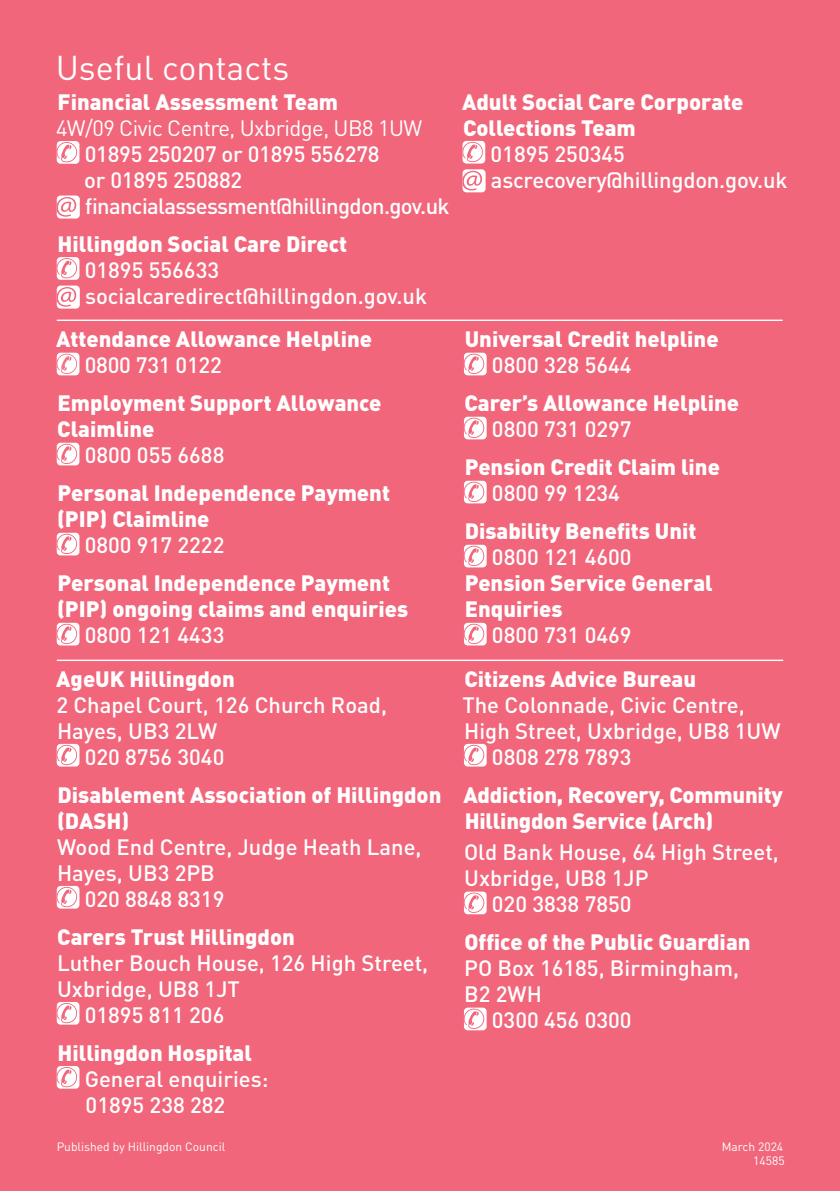
<style>
.page{position:relative;width:840px;height:1191px;background:#fff}
.page>*{position:absolute;margin:0;border:0;box-sizing:border-box;transform-origin:0 0}
.heading2{font:34px "DINOT";color:#fff}
.body{font:900 22px/26px "DINOT";color:#fff}
.body-2{font:500 22px/26px "DINOT";color:#fff}
.body-3{font:500 22px "DINOT";letter-spacing:-.03em;color:#fff}
.t1{font:22px "DINOT";letter-spacing:-.025em;color:#fff}
.imprint{font:12px/14px "DINOT";color:#fff;text-align:right}
</style>
<div class="page">
<div style="left:0;top:0;width:839px;height:1191px;background:#f1667b"></div>
<hr style="left:57px;top:319px;width:725px;height:2px;background:#fff">
<hr style="left:57px;top:659px;width:725px;height:2px;background:#fff">
<div style="left:57px;top:353px;width:22px;height:22px;background:#fff;border-radius:4px"></div>
<svg style="left:57px;top:354px;width:20px;height:20px"></svg>
<div style="left:57px;top:443px;width:22px;height:22px;background:#fff;border-radius:4px"></div>
<svg style="left:57px;top:444px;width:20px;height:20px"></svg>
<div style="left:57px;top:533px;width:22px;height:22px;background:#fff;border-radius:4px"></div>
<svg style="left:57px;top:534px;width:20px;height:20px"></svg>
<div style="left:57px;top:623px;width:22px;height:22px;background:#fff;border-radius:4px"></div>
<svg style="left:57px;top:624px;width:20px;height:20px"></svg>
<div style="left:57px;top:744px;width:22px;height:22px;background:#fff;border-radius:4px"></div>
<svg style="left:57px;top:745px;width:20px;height:20px"></svg>
<div style="left:57px;top:886px;width:22px;height:22px;background:#fff;border-radius:4px"></div>
<svg style="left:57px;top:887px;width:20px;height:20px"></svg>
<div style="left:57px;top:1002px;width:22px;height:22px;background:#fff;border-radius:4px"></div>
<svg style="left:57px;top:1003px;width:20px;height:20px"></svg>
<div style="left:57px;top:1066px;width:22px;height:22px;background:#fff;border-radius:4px"></div>
<svg style="left:57px;top:1067px;width:20px;height:20px"></svg>
<svg style="left:463px;top:353px;width:23px;height:22px"></svg>
<svg style="left:463px;top:354px;width:21px;height:20px"></svg>
<svg style="left:463px;top:417px;width:23px;height:22px"></svg>
<svg style="left:463px;top:418px;width:21px;height:20px"></svg>
<svg style="left:463px;top:481px;width:23px;height:22px"></svg>
<svg style="left:463px;top:482px;width:21px;height:20px"></svg>
<svg style="left:463px;top:545px;width:23px;height:22px"></svg>
<svg style="left:463px;top:546px;width:21px;height:20px"></svg>
<svg style="left:463px;top:623px;width:23px;height:22px"></svg>
<svg style="left:463px;top:624px;width:21px;height:20px"></svg>
<svg style="left:463px;top:744px;width:23px;height:22px"></svg>
<svg style="left:463px;top:745px;width:21px;height:20px"></svg>
<div style="left:463px;top:891px;width:23px;height:23px;background:#fff;border-radius:4px"></div>
<svg style="left:463px;top:892px;width:21px;height:21px"></svg>
<svg style="left:463px;top:1007px;width:23px;height:23px"></svg>
<svg style="left:463px;top:1008px;width:21px;height:21px"></svg>
<div style="left:57px;top:141px;width:22px;height:23px;background:#fff;border-radius:4px"></div>
<svg style="left:57px;top:142px;width:20px;height:20px"></svg>
<div style="left:57px;top:195px;width:23px;height:23px;background:#fff;border-radius:4px"></div>
<svg style="left:57px;top:197px;width:19px;height:20px"></svg>
<div style="left:57px;top:257px;width:22px;height:23px;background:#fff;border-radius:4px"></div>
<svg style="left:57px;top:258px;width:20px;height:20px"></svg>
<div style="left:57px;top:285px;width:23px;height:23px;background:#fff;border-radius:4px"></div>
<svg style="left:57px;top:287px;width:19px;height:20px"></svg>
<svg style="left:462px;top:141px;width:23px;height:23px"></svg>
<svg style="left:462px;top:142px;width:20px;height:20px"></svg>
<div style="left:462px;top:169px;width:23px;height:23px;background:#fff;border-radius:4px"></div>
<svg style="left:462px;top:171px;width:20px;height:19px"></svg>
<p class="heading2" style="left:56px;top:44px;width:235px">Useful contacts</p>
<p class="body" style="left:58px;top:88px;width:282px">Financial Assessment Team</p>
<p class="t1" style="left:56px;top:113px;width:367px">4W/09 Civic Centre, Uxbridge, UB8 1UW</p>
<p class="body-2" style="left:85px;top:140px;width:296px">01895 250207 or 01895 556278</p>
<p class="body-2" style="left:84px;top:166px;width:159px">or 01895 250882</p>
<p class="body-3" style="left:85px;top:191px;width:366px">financialassessment@hillingdon.gov.uk</p>
<p class="body" style="left:58px;top:230px;width:291px">Hillingdon Social Care Direct</p>
<p class="body-2" style="left:85px;top:256px;width:136px">01895 556633</p>
<p class="body-2" style="left:85px;top:282px;width:343px">socialcaredirect@hillingdon.gov.uk</p>
<p class="body" style="left:56px;top:325px;width:317px">Attendance Allowance Helpline</p>
<p class="body-2" style="left:85px;top:351px;width:138px">0800 731 0122</p>
<p class="body" style="left:58px;top:389px;width:325px">Employment Support Allowance</p>
<p class="body" style="left:57px;top:415px;width:99px">Claimline</p>
<p class="body-2" style="left:85px;top:441px;width:141px">0800 055 6688</p>
<p class="body" style="left:57px;top:479px;width:334px">Personal Independence Payment (PIP) Claimline</p>
<p class="body-2" style="left:85px;top:531px;width:141px">0800 917 2222</p>
<p class="body" style="left:57px;top:569px;width:352px">Personal Independence Payment (PIP) ongoing claims and enquiries</p>
<p class="body-2" style="left:85px;top:621px;width:141px">0800 121 4433</p>
<p class="body" style="left:56px;top:664px;width:180px">AgeUK Hillingdon</p>
<p class="body-2" style="left:56px;top:690px;width:332px">2 Chapel Court, 126 Church Road,<br>Hayes, UB3 2LW</p>
<p class="body-2" style="left:85px;top:742px;width:141px">020 8756 3040</p>
<p class="body" style="left:57px;top:780px;width:386px">Disablement Association of Hillingdon (DASH)</p>
<p class="body-2" style="left:57px;top:832px;width:366px">Wood End Centre, Judge Heath Lane,<br>Hayes, UB3 2PB</p>
<p class="body-2" style="left:85px;top:884px;width:141px">020 8848 8319</p>
<p class="body" style="left:57px;top:922px;width:239px">Carers Trust Hillingdon</p>
<p class="body-2" style="left:57px;top:948px;width:372px">Luther Bouch House, 126 High Street,<br>Uxbridge, UB8 1JT</p>
<p class="body-2" style="left:85px;top:1000px;width:141px">01895 811 206</p>
<p class="body" style="left:58px;top:1038px;width:196px">Hillingdon Hospital</p>
<p class="body-2" style="left:85px;top:1064px;width:185px">General enquiries:</p>
<p class="body-2" style="left:86px;top:1090px;width:141px">01895 238 282</p>
<p class="body" style="left:462px;top:88px;width:283px">Adult Social Care Corporate<br>Collections Team</p>
<p class="body-2" style="left:490px;top:140px;width:136px">01895 250345</p>
<p class="body-2" style="left:490px;top:166px;width:298px">ascrecovery@hillingdon.gov.uk</p>
<p class="body" style="left:464px;top:325px;width:255px">Universal Credit helpline</p>
<p class="body-2" style="left:491px;top:351px;width:141px">0800 328 5644</p>
<p class="body" style="left:464px;top:389px;width:276px">Carer’s Allowance Helpline</p>
<p class="body-2" style="left:491px;top:415px;width:141px">0800 731 0297</p>
<p class="body" style="left:464px;top:453px;width:256px">Pension Credit Claim line</p>
<p class="body-2" style="left:491px;top:479px;width:129px">0800 99 1234</p>
<p class="body" style="left:464px;top:517px;width:233px">Disability Benefits Unit</p>
<p class="body-2" style="left:491px;top:543px;width:141px">0800 121 4600</p>
<p class="body" style="left:464px;top:569px;width:249px">Pension Service General<br>Enquiries</p>
<p class="body-2" style="left:491px;top:621px;width:141px">0800 731 0469</p>
<p class="body" style="left:464px;top:664px;width:233px">Citizens Advice Bureau</p>
<p class="body-2" style="left:462px;top:690px;width:319px">The Colonnade, Civic Centre,<br>High Street, Uxbridge, UB8 1UW</p>
<p class="body-2" style="left:491px;top:742px;width:141px">0808 278 7893</p>
<p class="body" style="left:463px;top:780px;width:321px">Addiction, Recovery, Community<br>Hillingdon Service (Arch)</p>
<p class="body-2" style="left:464px;top:838px;width:316px">Old Bank House, 64 High Street,<br>Uxbridge, UB8 1JP</p>
<p class="body-2" style="left:491px;top:890px;width:141px">020 3838 7850</p>
<p class="body" style="left:464px;top:928px;width:287px">Office of the Public Guardian</p>
<p class="body-2" style="left:464px;top:954px;width:276px">PO Box 16185, Birmingham,</p>
<p class="body-2" style="left:464px;top:980px;width:79px">B2 2WH</p>
<p class="body-2" style="left:491px;top:1006px;width:141px">0300 456 0300</p>
<p class="imprint" style="left:57px;top:1139px;width:170px">Published by Hillingdon Council</p>
<p class="imprint" style="left:721px;top:1139px;width:64px">March 2024<br>14585</p>
</div>
